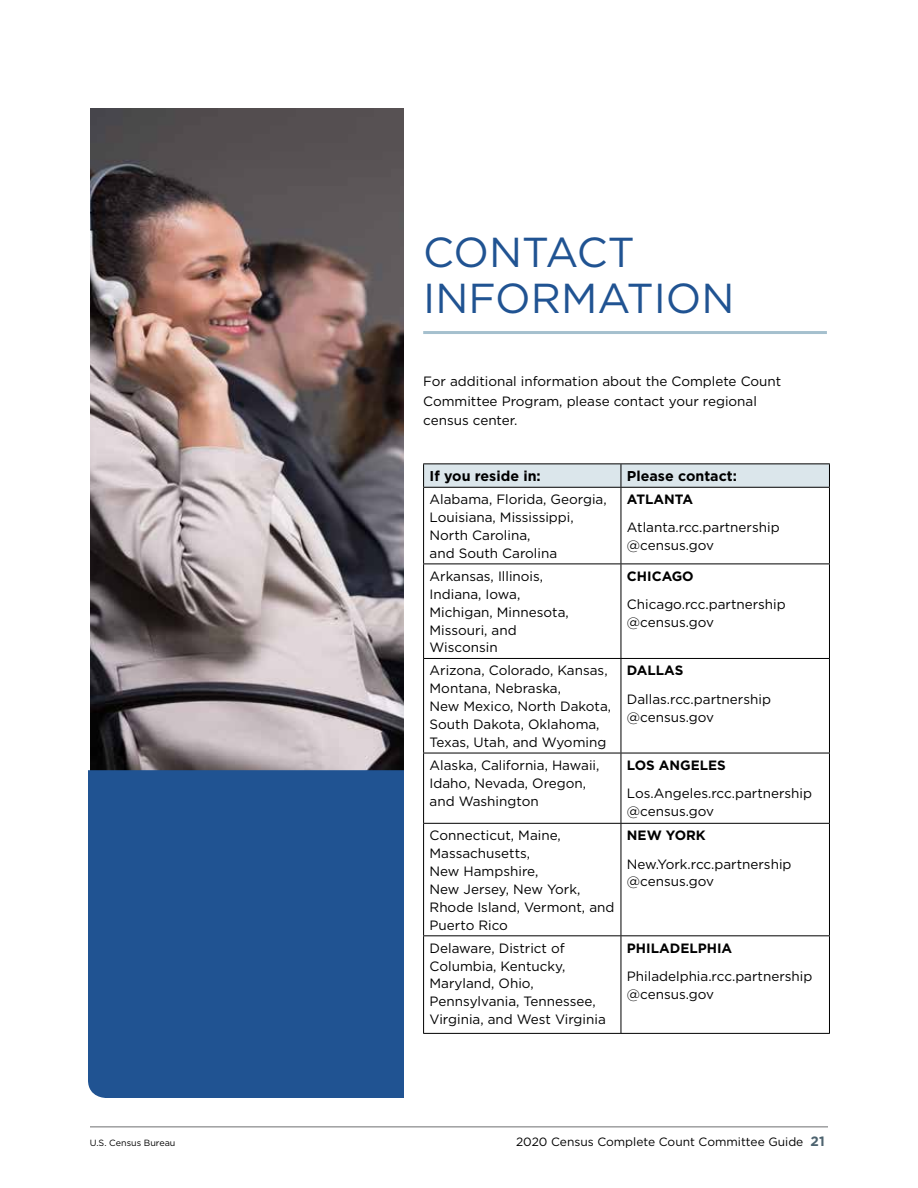
<style>
.page{position:relative;width:918px;height:1188px;background:#fff}
.page>*{position:absolute;margin:0;border:0;box-sizing:border-box;transform-origin:0 0}
.t1{font:41.85px/46.3px "Gotham";color:#205392}
.t2{font:700 14.25px "Gotham";color:#000}
.t3{font:13.5px/18px "Gotham";color:#000}
.t4{font:700 13.5px "Gotham";color:#000}
.t5{font:12px "Gotham";color:#000}
.t6{font:9px "Gotham";color:#000}
.s1{font-weight:700;font-size:13.5px;color:#4d636f}
</style>
<div class="page">
<hr style="left:90px;top:1126px;width:738px;height:1px;background:#6d6e71">
<img style="left:90px;top:108px;width:314px;height:662px">
<div style="left:88px;top:770px;width:316px;height:328px;background:#205392"></div>
<hr style="left:423px;top:331px;width:404px;height:3px;background:#a5c0ce">
<hr style="left:423px;top:463px;width:198px;height:1px;background:#000">
<hr style="left:621px;top:463px;width:209px;height:1px;background:#000">
<svg style="left:423px;top:464px;width:407px;height:23px;background:#d3dee3"></svg>
<hr style="left:423px;top:487px;width:198px;height:1px;background:#000">
<hr style="left:423px;top:488px;width:1px;height:76px;background:#000">
<hr style="left:621px;top:487px;width:209px;height:1px;background:#000">
<hr style="left:621px;top:488px;width:1px;height:76px;background:#000">
<hr style="left:829px;top:488px;width:1px;height:76px;background:#000">
<hr style="left:423px;top:564px;width:198px;height:1px;background:#000">
<hr style="left:423px;top:564px;width:1px;height:94px;background:#000">
<hr style="left:621px;top:564px;width:209px;height:1px;background:#000">
<hr style="left:621px;top:564px;width:1px;height:94px;background:#000">
<hr style="left:829px;top:564px;width:1px;height:94px;background:#000">
<hr style="left:423px;top:658px;width:198px;height:1px;background:#000">
<hr style="left:423px;top:659px;width:1px;height:94px;background:#000">
<hr style="left:621px;top:658px;width:209px;height:1px;background:#000">
<hr style="left:621px;top:659px;width:1px;height:94px;background:#000">
<hr style="left:829px;top:659px;width:1px;height:94px;background:#000">
<hr style="left:423px;top:753px;width:198px;height:1px;background:#000">
<hr style="left:423px;top:753px;width:1px;height:70px;background:#000">
<hr style="left:621px;top:753px;width:209px;height:1px;background:#000">
<hr style="left:621px;top:753px;width:1px;height:70px;background:#000">
<hr style="left:829px;top:753px;width:1px;height:70px;background:#000">
<hr style="left:423px;top:823px;width:198px;height:1px;background:#000">
<hr style="left:423px;top:824px;width:1px;height:111px;background:#000">
<hr style="left:621px;top:823px;width:209px;height:1px;background:#000">
<hr style="left:621px;top:824px;width:1px;height:111px;background:#000">
<hr style="left:829px;top:824px;width:1px;height:111px;background:#000">
<hr style="left:423px;top:935px;width:198px;height:1px;background:#000">
<hr style="left:423px;top:936px;width:1px;height:97px;background:#000">
<hr style="left:621px;top:935px;width:209px;height:1px;background:#000">
<hr style="left:621px;top:936px;width:1px;height:97px;background:#000">
<hr style="left:829px;top:936px;width:1px;height:97px;background:#000">
<hr style="left:423px;top:1033px;width:198px;height:1px;background:#000">
<hr style="left:621px;top:1033px;width:209px;height:1px;background:#000">
<h1 class="t1" style="left:423px;top:228px;width:313px">CONTACT<br>INFORMATION</h1>
<p class="t3" style="left:423px;top:372px;width:360px;line-height:19.5px">For additional information about the Complete Count<br>Committee Program, please contact your regional census center.</p>
<p class="t2" style="left:430px;top:467px;width:113px">If you reside in:</p>
<p class="t2" style="left:627px;top:467px;width:112px">Please contact:</p>
<p class="t3" style="left:430px;top:490px;width:179px">Alabama, Florida, Georgia,<br>Louisiana, Mississippi,<br>North Carolina,<br>and South Carolina</p>
<p class="t4" style="left:627px;top:490px;width:68px">ATLANTA</p>
<p class="t3" style="left:627px;top:518px;width:154px">Atlanta.rcc.partnership @census.gov</p>
<p class="t3" style="left:430px;top:567px;width:141px">Arkansas, Illinois,<br>Indiana, Iowa,<br>Michigan, Minnesota,<br>Missouri, and<br>Wisconsin</p>
<p class="t4" style="left:627px;top:567px;width:68px">CHICAGO</p>
<p class="t3" style="left:627px;top:595px;width:160px">Chicago.rcc.partnership @census.gov</p>
<p class="t3" style="left:430px;top:661px;width:183px">Arizona, Colorado, Kansas,<br>Montana, Nebraska,<br>New Mexico, North Dakota,<br>South Dakota, Oklahoma,<br>Texas, Utah, and Wyoming</p>
<p class="t4" style="left:627px;top:662px;width:58px">DALLAS</p>
<p class="t3" style="left:627px;top:690px;width:146px">Dallas.rcc.partnership @census.gov</p>
<p class="t3" style="left:430px;top:756px;width:171px">Alaska, California, Hawaii,<br>Idaho, Nevada, Oregon, and Washington</p>
<p class="t4" style="left:627px;top:756px;width:100px">LOS ANGELES</p>
<p class="t3" style="left:627px;top:784px;width:187px">Los.Angeles.rcc.partnership @census.gov</p>
<p class="t3" style="left:430px;top:826px;width:186px">Connecticut, Maine,<br>Massachusetts,<br>New Hampshire,<br>New Jersey, New York,<br>Rhode Island, Vermont, and<br>Puerto Rico</p>
<p class="t4" style="left:627px;top:826px;width:80px">NEW YORK</p>
<p class="t3" style="left:627px;top:854px;width:166px">New.York.rcc.partnership @census.gov</p>
<p class="t3" style="left:430px;top:939px;width:178px">Delaware, District of<br>Columbia, Kentucky,<br>Maryland, Ohio,<br>Pennsylvania, Tennessee,<br>Virginia, and West Virginia</p>
<p class="t4" style="left:627px;top:939px;width:107px">PHILADELPHIA</p>
<p class="t3" style="left:627px;top:967px;width:187px">Philadelphia.rcc.partnership @census.gov</p>
<p class="t6" style="left:90px;top:1137px;width:87px">U.S. Census Bureau</p>
<p class="t5" style="left:516px;top:1134px;width:310px">2020 Census Complete Count Committee Guide <span class="s1">21</span></p>
</div>
